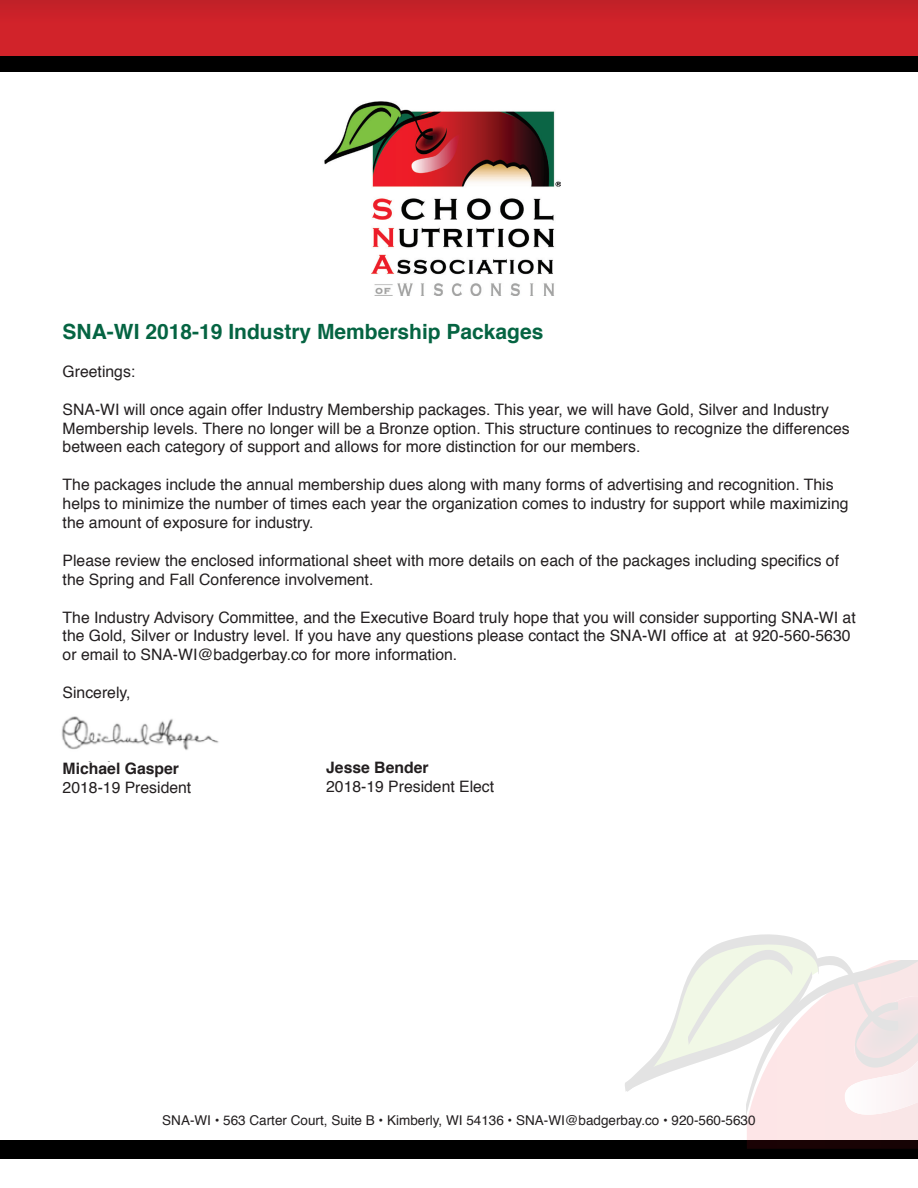
<style>
.page{position:relative;width:918px;height:1188px;background:#fff}
.page>*{position:absolute;margin:0;border:0;box-sizing:border-box;transform-origin:0 0}
.t1{font:700 21px "Helvetica";color:#056442}
.t2{font:15.75px/18.9px "Helvetica";color:#231f20}
.t3{font:700 15.75px "Helvetica";color:#231f20}
.t4{font:13.5px "Helvetica";color:#231f20}
</style>
<div class="page">
<div style="left:0;top:0;width:918px;height:60px;background:linear-gradient(to right,#ce222a,#ce222a)"></div>
<div style="left:0;top:56px;width:918px;height:15px;background:#000"></div>
<div style="left:0;top:1140px;width:918px;height:19px;background:#000"></div>
<svg style="left:625px;top:934px;width:293px;height:215px"></svg>
<img style="left:61px;top:716px;width:158px;height:34px">
<img style="left:324px;top:101px;width:236px;height:194px">
<p class="t1" style="left:63px;top:315px;width:482px">SNA-WI 2018-19 Industry Membership Packages</p>
<p class="t2" style="left:63px;top:362px;width:74px">Greetings:</p>
<p class="t2" style="left:63px;top:400px;width:789px">SNA-WI will once again offer Industry Membership packages. This year, we will have Gold, Silver and Industry<br>Membership levels. There no longer will be a Bronze option. This structure continues to recognize the differences between each category of support and allows for more distinction for our members.</p>
<p class="t2" style="left:63px;top:476px;width:773px">The packages include the annual membership dues along with many forms of advertising and recognition. This</p>
<p class="t2" style="left:63px;top:495px;width:788px">helps to minimize the number of times each year the organization comes to industry for support while maximizing the amount of exposure for industry.</p>
<p class="t2" style="left:63px;top:551px;width:778px">Please review the enclosed informational sheet with more details on each of the packages including specifics of the Spring and Fall Conference involvement.</p>
<p class="t2" style="left:63px;top:608px;width:795px">The Industry Advisory Committee, and the Executive Board truly hope that you will consider supporting SNA-WI at the Gold, Silver or Industry level. If you have any questions please contact the SNA-WI office at at 920-560-5630 or email to SNA-WI@badgerbay.co for more information.</p>
<p class="t2" style="left:63px;top:684px;width:69px">Sincerely,</p>
<p class="t3" style="left:63px;top:755px;width:118px">Michael Gasper</p>
<p class="t2" style="left:63px;top:778px;width:130px">2018-19 President</p>
<p class="t3" style="left:326px;top:755px;width:104px">Jesse Bender</p>
<p class="t2" style="left:326px;top:778px;width:170px">2018-19 President Elect</p>
<p class="t4" style="left:162px;top:1110px;width:595px">SNA-WI • 563 Carter Court, Suite B • Kimberly, WI 54136 • SNA-WI@badgerbay.co • 920-560-5630</p>
</div>
